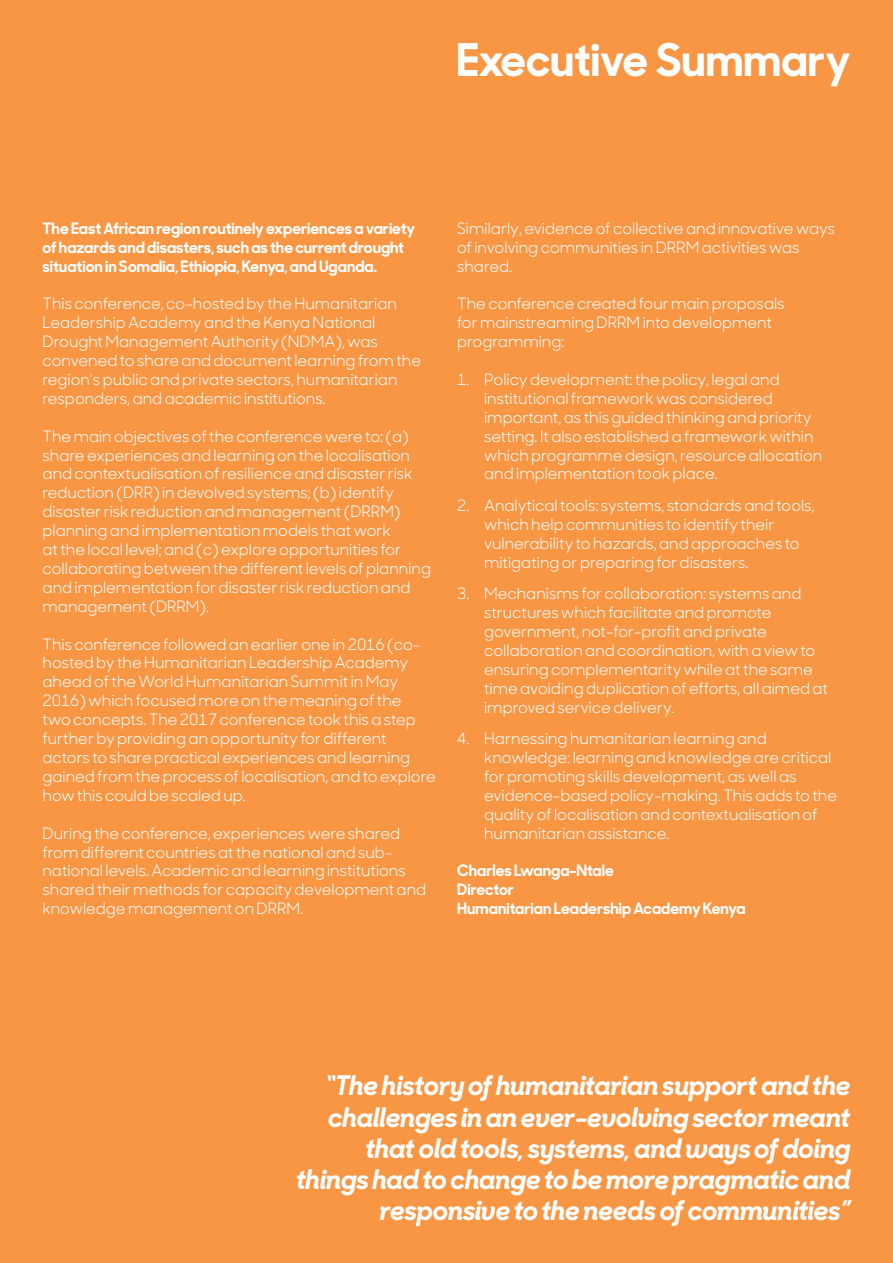
<style>
.page{position:relative;width:893px;height:1263px;background:#f89644}
.page>*{position:absolute;margin:0;border:0;box-sizing:border-box;transform-origin:0 0}
.t1{font:700 45px "Sharp Sans No 1";color:#fff}
.t2{font:italic 700 27px/31.2px "Sharp Sans No 1";color:#fff;text-align:right}
.t3{font:15.75px/18.9px "Sharp Sans No 1";color:#fff}
.t4{font:700 15.75px/18.9px "Sharp Sans No 1";color:#fff}
</style>
<div class="page">
<h1 class="t1" style="left:456px;top:23px;width:396px">Executive Summary</h1>
<p class="t4" style="left:43px;top:217px;width:374px">The East African region routinely experiences a variety of hazards and disasters, such as the current drought situation in Somalia, Ethiopia, Kenya, and Uganda.</p>
<p class="t3" style="left:43px;top:293px;width:380px">This conference, co-hosted by the Humanitarian Leadership Academy and the Kenya National Drought Management Authority (NDMA), was convened to share and document learning from the region’s public and private sectors, humanitarian responders, and academic institutions.</p>
<p class="t3" style="left:43px;top:425px;width:390px">The main objectives of the conference were to: (a) share experiences and learning on the localisation and contextualisation of resilience and disaster risk reduction (DRR) in devolved systems; (b) identify disaster risk reduction and management (DRRM) planning and implementation models that work<br>at the local level; and (c) explore opportunities for collaborating between the different levels of planning and implementation for disaster risk reduction and management (DRRM).</p>
<p class="t3" style="left:43px;top:633px;width:395px">This conference followed an earlier one in 2016 (co&shy;hosted by the Humanitarian Leadership Academy ahead of the World Humanitarian Summit in May 2016) which focused more on the meaning of the<br>two concepts. The 2017 conference took this a step further by providing an opportunity for different actors to share practical experiences and learning gained from the process of localisation, and to explore how this could be scaled up.</p>
<p class="t3" style="left:43px;top:822px;width:385px">During the conference, experiences were shared from different countries at the national and sub&shy;national levels. Academic and learning institutions shared their methods for capacity development and knowledge management on DRRM.</p>
<p class="t3" style="left:457px;top:217px;width:380px">Similarly, evidence of collective and innovative ways of involving communities in DRRM activities was shared.</p>
<p class="t3" style="left:457px;top:293px;width:329px">The conference created four main proposals for mainstreaming DRRM into development programming:</p>
<p class="t3" style="left:484px;top:369px;width:340px;text-indent:-27px">1. Policy development: the policy, legal and institutional framework was considered important, as this guided thinking and priority setting. It also established a framework within which programme design, resource allocation and implementation took place.</p>
<p class="t3" style="left:484px;top:495px;width:332px;text-indent:-27px">2. Analytical tools: systems, standards and tools, which help communities to identify their vulnerability to hazards, and approaches to mitigating or preparing for disasters.</p>
<p class="t3" style="left:484px;top:583px;width:345px;text-indent:-27px">3. Mechanisms for collaboration: systems and structures which facilitate and promote government, not-for-profit and private collaboration and coordination, with a view to ensuring complementarity while at the same time avoiding duplication of efforts, all aimed at improved service delivery.</p>
<p class="t3" style="left:484px;top:728px;width:354px;text-indent:-27px">4. Harnessing humanitarian learning and knowledge: learning and knowledge are critical for promoting skills development, as well as evidence-based policy-making. This adds to the quality of localisation and contextualisation of humanitarian assistance.</p>
<p class="t4" style="left:457px;top:860px;width:290px">Charles Lwanga-Ntale<br>Director<br>Humanitarian Leadership Academy Kenya</p>
<h2 class="t2" style="left:297px;top:1070px;width:555px">“The history of humanitarian support and the challenges in an ever-evolving sector meant that old tools, systems, and ways of doing things had to change to be more pragmatic and responsive to the needs of communities”</h2>
</div>
